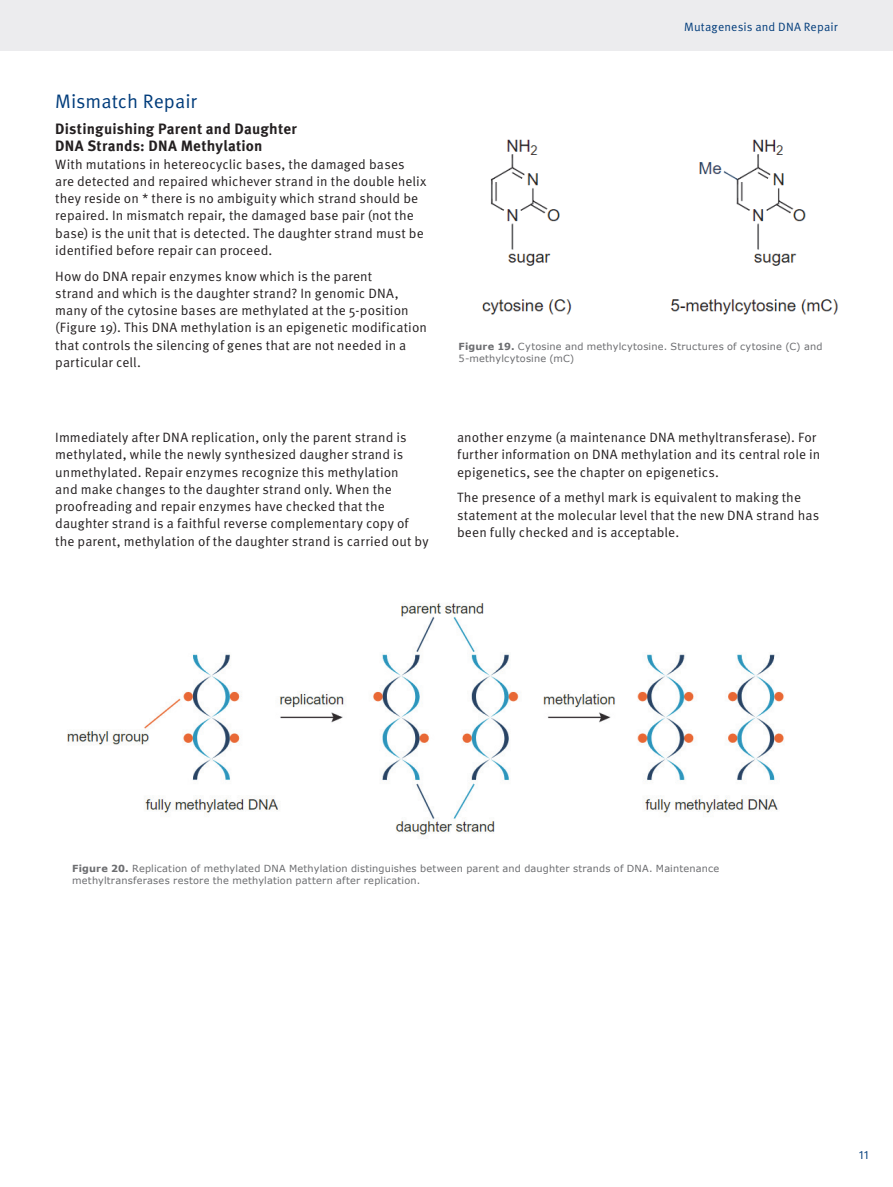
<style>
.page{position:relative;width:893px;height:1187px;background:#fff}
.page>*{position:absolute;margin:0;border:0;box-sizing:border-box;transform-origin:0 0}
.t1{font:19.5px "Meta OT Norm";letter-spacing:-.005em;color:#013c7b}
.t2{font:700 15px/17.2px "Meta OT";letter-spacing:.01em;color:#231f20}
.t3{font:13.5px/17.2px "Meta OT Norm";letter-spacing:.01em;color:#231f20}
.t4{font:12px "Meta OT Norm";letter-spacing:.015em;color:#013c7b}
.t5{font:9.75px/12px "Verdana";letter-spacing:.02em;color:#6c6d70}
.s1{font-weight:700}
</style>
<div class="page">
<div style="left:0;top:0;width:893px;height:51px;background:#ececee"></div>
<img style="left:482px;top:139px;width:356px;height:176px">
<img style="left:67px;top:603px;width:717px;height:232px">
<h1 class="t1" style="left:55px;top:90px;width:143px">Mismatch Repair</h1>
<p class="t2" style="left:55px;top:121px;width:243px">Distinguishing Parent and Daughter<br>DNA Strands: DNA Methylation</p>
<p class="t3" style="left:55px;top:156px;width:373px">With mutations in hetereocyclic bases, the damaged bases are detected and repaired whichever strand in the double helix they reside on * there is no ambiguity which strand should be repaired. In mismatch repair, the damaged base pair (not the base) is the unit that is detected. The daughter strand must be identified before repair can proceed.</p>
<p class="t3" style="left:55px;top:268px;width:373px">How do DNA repair enzymes know which is the parent<br>strand and which is the daughter strand? In genomic DNA, many of the cytosine bases are methylated at the 5-position (Figure 19). This DNA methylation is an epigenetic modification that controls the silencing of genes that are not needed in a particular cell.</p>
<p class="t4" style="left:684px;top:20px;width:155px">Mutagenesis and DNA Repair</p>
<p class="t5" style="left:459px;top:340px;width:365px"><span class="s1">Figure 19.</span> Cytosine and methylcytosine. Structures of cytosine (C) and<br>5-methylcytosine (mC)</p>
<p class="t3" style="left:55px;top:429px;width:375px">Immediately after DNA replication, only the parent strand is methylated, while the newly synthesized daugher strand is unmethylated. Repair enzymes recognize this methylation<br>and make changes to the daughter strand only. When the proofreading and repair enzymes have checked that the daughter strand is a faithful reverse complementary copy of the parent, methylation of the daughter strand is carried out by</p>
<p class="t3" style="left:457px;top:429px;width:365px">another enzyme (a maintenance DNA methyltransferase). For further information on DNA methylation and its central role in epigenetics, see the chapter on epigenetics.</p>
<p class="t3" style="left:457px;top:489px;width:364px">The presence of a methyl mark is equivalent to making the statement at the molecular level that the new DNA strand has been fully checked and is acceptable.</p>
<p class="t5" style="left:72px;top:862px;width:648px"><span class="s1">Figure 20.</span> Replication of methylated DNA Methylation distinguishes between parent and daughter strands of DNA. Maintenance methyltransferases restore the methylation pattern after replication.</p>
<p class="t4" style="left:859px;top:1148px;width:11px">11</p>
</div>
